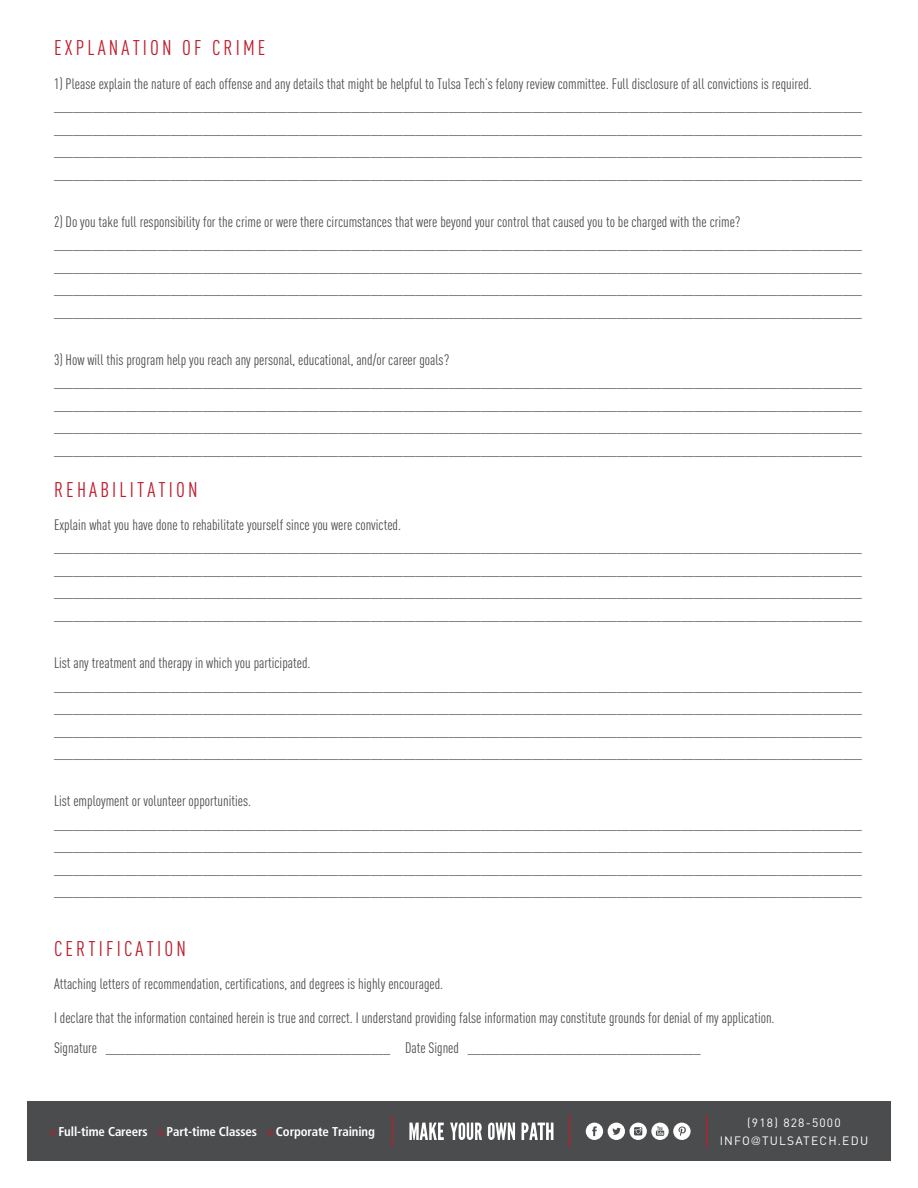
<style>
.page{position:relative;width:918px;height:1188px;background:#fff}
.page>*{position:absolute;margin:0;border:0;box-sizing:border-box;transform-origin:0 0}
.t1{font:21px "DIN Cond";letter-spacing:.15em;color:#be1d2c}
.t2{font:15px/22.5px "DIN Cond";color:#4b4c4d}
.t3{font:700 condensed 12.75px "Frutiger";letter-spacing:-.01em;color:#fff}
.t4{font:12px/18px "DIN";letter-spacing:.1em;color:#fff;text-align:center}
.s1{font-weight:400;font-stretch:normal;color:#be1d2c}
.s2{font-family:"Frutiger";font-weight:300;font-stretch:condensed}
</style>
<div class="page">
<div style="left:27px;top:1102px;width:864px;height:59px;background:#4b4c4d"></div>
<hr style="left:392px;top:1115px;width:1px;height:33px;background:#be1d2c">
<hr style="left:569px;top:1115px;width:1px;height:33px;background:#be1d2c">
<hr style="left:706px;top:1115px;width:1px;height:33px;background:#be1d2c">
<svg style="left:586px;top:1123px;width:105px;height:17px"></svg>
<svg style="left:409px;top:1123px;width:35px;height:17px"></svg>
<svg style="left:450px;top:1123px;width:32px;height:17px"></svg>
<svg style="left:488px;top:1123px;width:27px;height:17px"></svg>
<svg style="left:522px;top:1123px;width:31px;height:17px"></svg>
<h1 class="t1" style="left:54px;top:36px;width:213px">EXPLANATION OF CRIME</h1>
<p class="t2" style="left:54px;top:72px;width:810px">1) Please explain the nature of each offense and any details that might be helpful to Tulsa Tech’s felony review committee. Full disclosure of all convictions is required. _____________________________________________________________________________________________________________________________ _____________________________________________________________________________________________________________________________ _____________________________________________________________________________________________________________________________ _____________________________________________________________________________________________________________________________</p>
<p class="t2" style="left:54px;top:210px;width:810px">2) Do you take full responsibility for the crime or were there circumstances that were beyond your control that caused you to be charged with the crime? _____________________________________________________________________________________________________________________________ _____________________________________________________________________________________________________________________________ _____________________________________________________________________________________________________________________________ _____________________________________________________________________________________________________________________________</p>
<p class="t2" style="left:54px;top:348px;width:810px">3) How will this program help you reach any personal, educational, and/or career goals? _____________________________________________________________________________________________________________________________ _____________________________________________________________________________________________________________________________ _____________________________________________________________________________________________________________________________ _____________________________________________________________________________________________________________________________</p>
<h1 class="t1" style="left:54px;top:477px;width:145px">REHABILITATION</h1>
<p class="t2" style="left:54px;top:513px;width:810px">Explain what you have done to rehabilitate yourself since you were convicted. _____________________________________________________________________________________________________________________________ _____________________________________________________________________________________________________________________________ _____________________________________________________________________________________________________________________________ _____________________________________________________________________________________________________________________________</p>
<p class="t2" style="left:54px;top:651px;width:810px">List any treatment and therapy in which you participated. _____________________________________________________________________________________________________________________________ _____________________________________________________________________________________________________________________________ _____________________________________________________________________________________________________________________________ _____________________________________________________________________________________________________________________________</p>
<p class="t2" style="left:54px;top:790px;width:810px">List employment or volunteer opportunities. _____________________________________________________________________________________________________________________________ _____________________________________________________________________________________________________________________________ _____________________________________________________________________________________________________________________________ _____________________________________________________________________________________________________________________________</p>
<h1 class="t1" style="left:54px;top:937px;width:133px">CERTIFICATION</h1>
<p class="t2" style="left:54px;top:973px;width:391px">Attaching letters of recommendation, certifications, and degrees is highly encouraged.</p>
<p class="t2" style="left:54px;top:1002px;width:722px;line-height:30px">I declare that the information contained herein is true and correct. I understand providing false information may constitute grounds for denial of my application.<br>Signature ____________________________________________ Date Signed ____________________________________</p>
<p class="t3" style="left:50px;top:1124px;width:327px"><span class="s1">»</span> Full-time Careers <span class="s1">»</span> Part-time Classes <span class="s1">»</span> Corporate Training</p>
<p class="t4" style="left:720px;top:1113px;width:150px">(918) 828-5000<br>INFO<span class="s2">@</span>TULSATECH.EDU</p>
</div>
